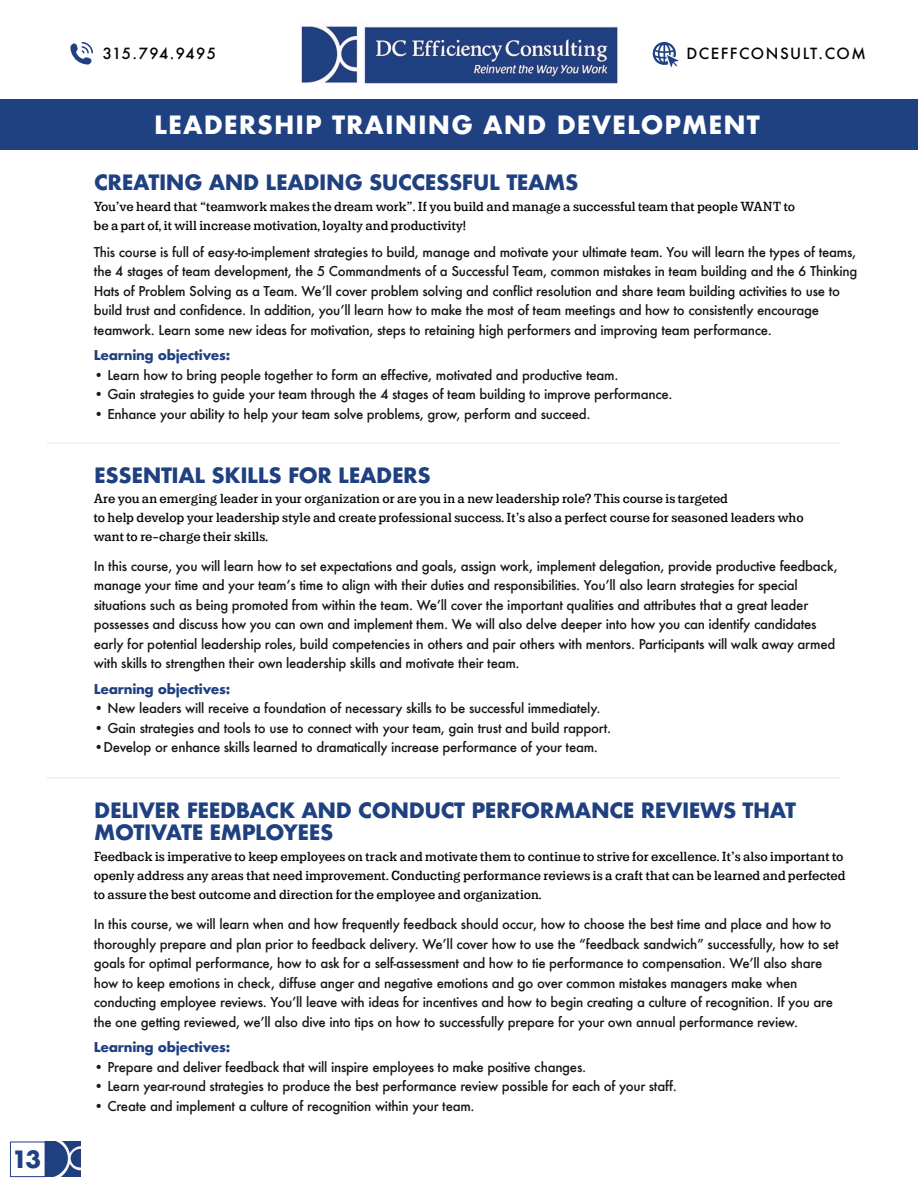
<style>
.page{position:relative;width:918px;height:1188px;background:#fff}
.page>*{position:absolute;margin:0;border:0;box-sizing:border-box;transform-origin:0 0}
.t1{font:700 24.45px "Futura";letter-spacing:.04em;color:#fff}
.t2{font:700 23.25px "Futura";color:#1f4081}
.t3{font:700 20.55px/22px "Futura";letter-spacing:-.02em;color:#1f4081}
.t4{font:500 15px "Futura";letter-spacing:.1em;color:#050504}
.t5{font:500 15px "Futura";letter-spacing:.02em;color:#050504}
.t6{font:600 14.7px/19px "Lehigh Personal";color:#050504}
.t7{font:500 13.2px/19.5px "Futura";letter-spacing:-.02em;color:#191919}
.t8{font:700 13.2px "Futura";letter-spacing:-.02em;color:#1f4081}
</style>
<div class="page">
<img style="left:45px;top:1142px;width:35px;height:35px">
<div style="left:10px;top:1142px;width:35px;height:35px;border:1px solid #1f4081"></div>
<div style="left:0;top:99px;width:918px;height:51px;background:#1f4081"></div>
<hr style="left:47px;top:777px;width:793px;height:1px;background:#e6e7e9">
<hr style="left:47px;top:443px;width:793px;height:1px;background:#e6e7e9">
<img style="left:301px;top:26px;width:317px;height:58px">
<svg style="left:70px;top:42px;width:23px;height:23px"></svg>
<svg style="left:652px;top:42px;width:27px;height:26px"></svg>
<h2 class="t2" style="left:12px;top:1142px;width:31px">13</h2>
<p class="t5" style="left:103px;top:43px;width:115px">315.794.9495</p>
<p class="t4" style="left:686px;top:43px;width:181px">DCEFFCONSULT.COM</p>
<h1 class="t1" style="left:154px;top:107px;width:607px">LEADERSHIP TRAINING AND DEVELOPMENT</h1>
<h3 class="t3" style="left:94px;top:171px;width:486px">CREATING AND LEADING SUCCESSFUL TEAMS</h3>
<p class="t6" style="left:94px;top:196px;width:703px">You’ve heard that “teamwork makes the dream work”. If you build and manage a successful team that people WANT to be a part of, it will increase motivation, loyalty and productivity!</p>
<p class="t7" style="left:94px;top:242px;width:765px">This course is full of easy-to-implement strategies to build, manage and motivate your ultimate team. You will learn the types of teams, the 4 stages of team development, the 5 Commandments of a Successful Team, common mistakes in team building and the 6 Thinking Hats of Problem Solving as a Team. Weʼll cover problem solving and conflict resolution and share team building activities to use to build trust and confidence. In addition, youʼll learn how to make the most of team meetings and how to consistently encourage teamwork. Learn some new ideas for motivation, steps to retaining high performers and improving team performance.</p>
<p class="t8" style="left:94px;top:346px;width:138px">Learning objectives:</p>
<p class="t7" style="left:94px;top:365px;width:526px">• Learn how to bring people together to form an effective, motivated and productive team.</p>
<p class="t7" style="left:94px;top:385px;width:580px">• Gain strategies to guide your team through the 4 stages of team building to improve performance.</p>
<p class="t7" style="left:94px;top:404px;width:498px">• Enhance your ability to help your team solve problems, grow, perform and succeed.</p>
<h3 class="t3" style="left:94px;top:464px;width:338px">ESSENTIAL SKILLS FOR LEADERS</h3>
<p class="t6" style="left:94px;top:489px;width:711px">Are you an emerging leader in your organization or are you in a new leadership role? This course is targeted<br>to help develop your leadership style and create professional success. It’s also a perfect course for seasoned leaders who want to re-charge their skills.</p>
<p class="t7" style="left:94px;top:556px;width:746px">In this course, you will learn how to set expectations and goals, assign work, implement delegation, provide productive feedback, manage your time and your teamʼs time to align with their duties and responsibilities. Youʼll also learn strategies for special situations such as being promoted from within the team. Weʼll cover the important qualities and attributes that a great leader possesses and discuss how you can own and implement them. We will also delve deeper into how you can identify candidates early for potential leadership roles, build competencies in others and pair others with mentors. Participants will walk away armed with skills to strengthen their own leadership skills and motivate their team.</p>
<p class="t8" style="left:94px;top:679px;width:138px">Learning objectives:</p>
<p class="t7" style="left:94px;top:698px;width:508px">• New leaders will receive a foundation of necessary skills to be successful immediately.</p>
<p class="t7" style="left:94px;top:718px;width:519px">• Gain strategies and tools to use to connect with your team, gain trust and build rapport.</p>
<p class="t7" style="left:94px;top:737px;width:506px">•Develop or enhance skills learned to dramatically increase performance of your team.</p>
<h3 class="t3" style="left:94px;top:799px;width:703px">DELIVER FEEDBACK AND CONDUCT PERFORMANCE REVIEWS THAT<br>MOTIVATE EMPLOYEES</h3>
<p class="t6" style="left:94px;top:846px;width:753px">Feedback is imperative to keep employees on track and motivate them to continue to strive for excellence. It’s also important to openly address any areas that need improvement. Conducting performance reviews is a craft that can be learned and perfected to assure the best outcome and direction for the employee and organization.</p>
<p class="t7" style="left:94px;top:914px;width:747px">In this course, we will learn when and how frequently feedback should occur, how to choose the best time and place and how to thoroughly prepare and plan prior to feedback delivery. Weʼll cover how to use the “feedback sandwich” successfully, how to set goals for optimal performance, how to ask for a self-assessment and how to tie performance to compensation. Weʼll also share how to keep emotions in check, diffuse anger and negative emotions and go over common mistakes managers make when conducting employee reviews. Youʼll leave with ideas for incentives and how to begin creating a culture of recognition. If you are the one getting reviewed, weʼll also dive into tips on how to successfully prepare for your own annual performance review.</p>
<p class="t8" style="left:94px;top:1038px;width:138px">Learning objectives:</p>
<p class="t7" style="left:94px;top:1057px;width:494px">• Prepare and deliver feedback that will inspire employees to make positive changes.</p>
<p class="t7" style="left:94px;top:1076px;width:585px">• Learn year-round strategies to produce the best performance review possible for each of your staff.</p>
<p class="t7" style="left:94px;top:1096px;width:382px">• Create and implement a culture of recognition within your team.</p>
</div>
